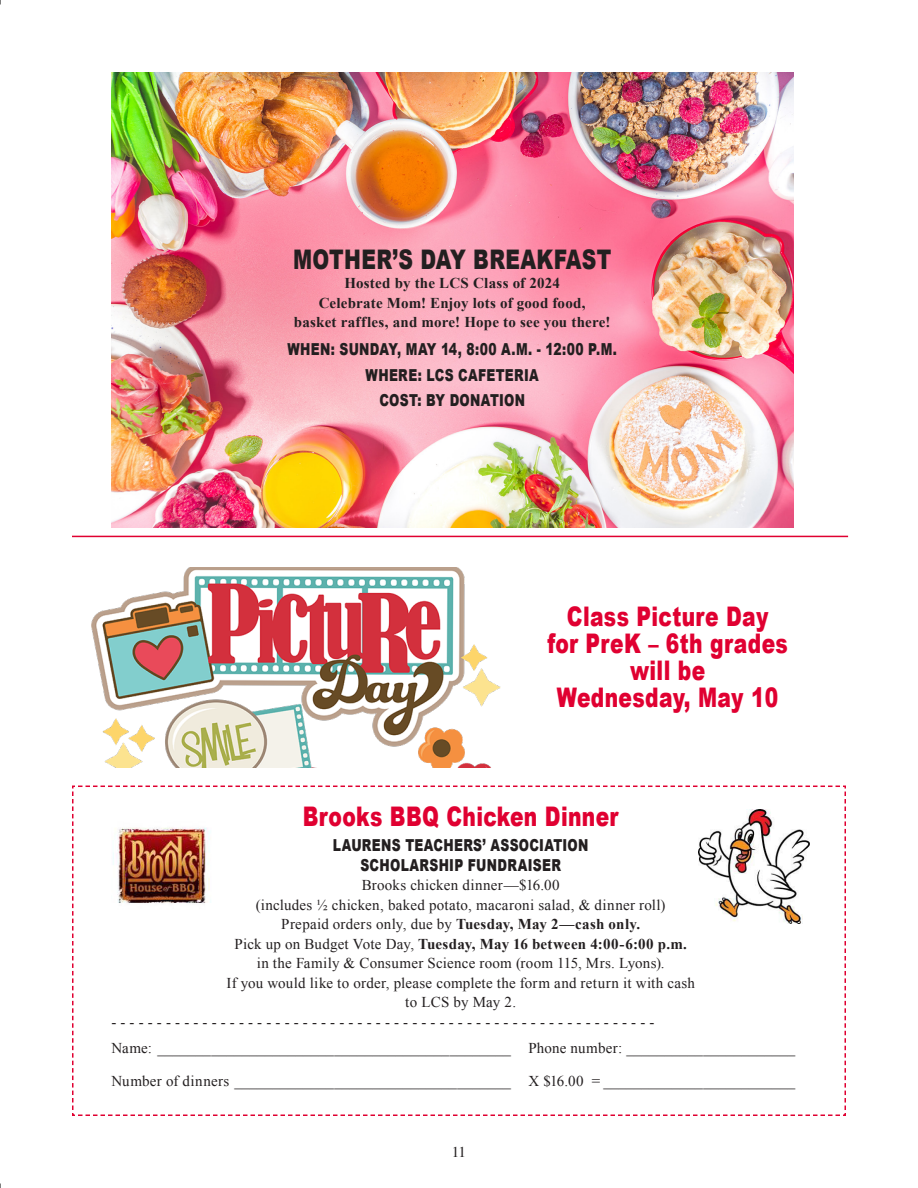
<style>
.page{position:relative;width:918px;height:1188px;background:#fff}
.page>*{position:absolute;margin:0;border:0;box-sizing:border-box;transform-origin:0 0}
.Laurens_Headline{font:900 27px/27px "Arial";letter-spacing:.015em;color:#e00031;text-align:center;scale:.75 1}
.Laurens_Headline-2{font:900 27px "Arial";letter-spacing:.015em;color:#231f20;scale:.75 1}
.Laurens_Subhead{font:900 16.5px/19.5px "Arial";letter-spacing:.025em;color:#231f20;text-align:center;scale:.75 1}
.Laurens_Body_Text{font:15px/19.5px "Times New Roman";letter-spacing:.015em;color:#231f20;text-align:center}
.Laurens_Body_Text-2{font:700 15px/19.5px "Times New Roman";letter-spacing:.015em;color:#231f20;text-align:center}
.t1{font:15px "Times";color:#231f20}
.s1{font-weight:700}
</style>
<div class="page">
<img style="left:111px;top:73px;width:682px;height:454px">
<img style="left:92px;top:567px;width:409px;height:200px">
<hr style="left:72px;top:536px;width:776px;height:1px;background:#e00031">
<svg style="left:72px;top:785px;width:774px;height:331px"></svg>
<img style="left:111px;top:816px;width:101px;height:101px">
<img style="left:699px;top:809px;width:111px;height:114px">
<p class="Laurens_Headline-2" style="left:293px;top:240px;width:426px">MOTHER’S DAY BREAKFAST</p>
<p class="Laurens_Body_Text-2" style="left:344px;top:273px;width:217px">Hosted by the LCS Class of 2024</p>
<p class="Laurens_Body_Text-2" style="left:294px;top:293px;width:318px">Celebrate Mom! Enjoy lots of good food,<br>basket raffles, and more! Hope to see you there!</p>
<p class="Laurens_Subhead" style="left:287px;top:339px;width:441px">WHEN: SUNDAY, MAY 14, 8:00 A.M. - 12:00 P.M.</p>
<p class="Laurens_Subhead" style="left:366px;top:364px;width:232px">WHERE: LCS CAFETERIA</p>
<p class="Laurens_Subhead" style="left:379px;top:390px;width:196px">COST: BY DONATION</p>
<p class="Laurens_Headline" style="left:548px;top:602px;width:322px">Class Picture Day<br>for PreK – 6th grades will be<br>Wednesday, May 10</p>
<p class="Laurens_Headline" style="left:303px;top:802px;width:423px">Brooks BBQ Chicken Dinner</p>
<p class="Laurens_Subhead" style="left:333px;top:835px;width:342px">LAURENS TEACHERS’ ASSOCIATION<br>SCHOLARSHIP FUNDRAISER</p>
<p class="Laurens_Body_Text" style="left:256px;top:875px;width:411px">Brooks chicken dinner—$16.00<br>(includes ½ chicken, baked potato, macaroni salad, &amp; dinner roll)</p>
<p class="Laurens_Body_Text" style="left:281px;top:914px;width:360px">Prepaid orders only, due by <span class="s1">Tuesday, May 2—cash only.</span></p>
<p class="Laurens_Body_Text" style="left:234px;top:934px;width:454px">Pick up on Budget Vote Day, <span class="s1">Tuesday, May 16 between 4:00-6:00 p.m. </span>in the Family &amp; Consumer Science room (room 115, Mrs. Lyons).</p>
<p class="Laurens_Body_Text" style="left:226px;top:973px;width:470px">If you would like to order, please complete the form and return it with cash to LCS by May 2.</p>
<p class="Laurens_Body_Text" style="left:111px;top:1012px;width:545px">- - - - - - - - - - - - - - - - - - - - - - - - - - - - - - - - - - - - - - - - - - - - - - - - - - - - - - - - - - - -</p>
<p class="Laurens_Body_Text" style="left:111px;top:1038px;width:686px">Name: ______________________________________________ Phone number: ______________________</p>
<p class="Laurens_Body_Text" style="left:111px;top:1071px;width:686px">Number of dinners ____________________________________ X $16.00 = _________________________</p>
<p class="t1" style="left:452px;top:1138px;width:16px">11</p>
</div>
